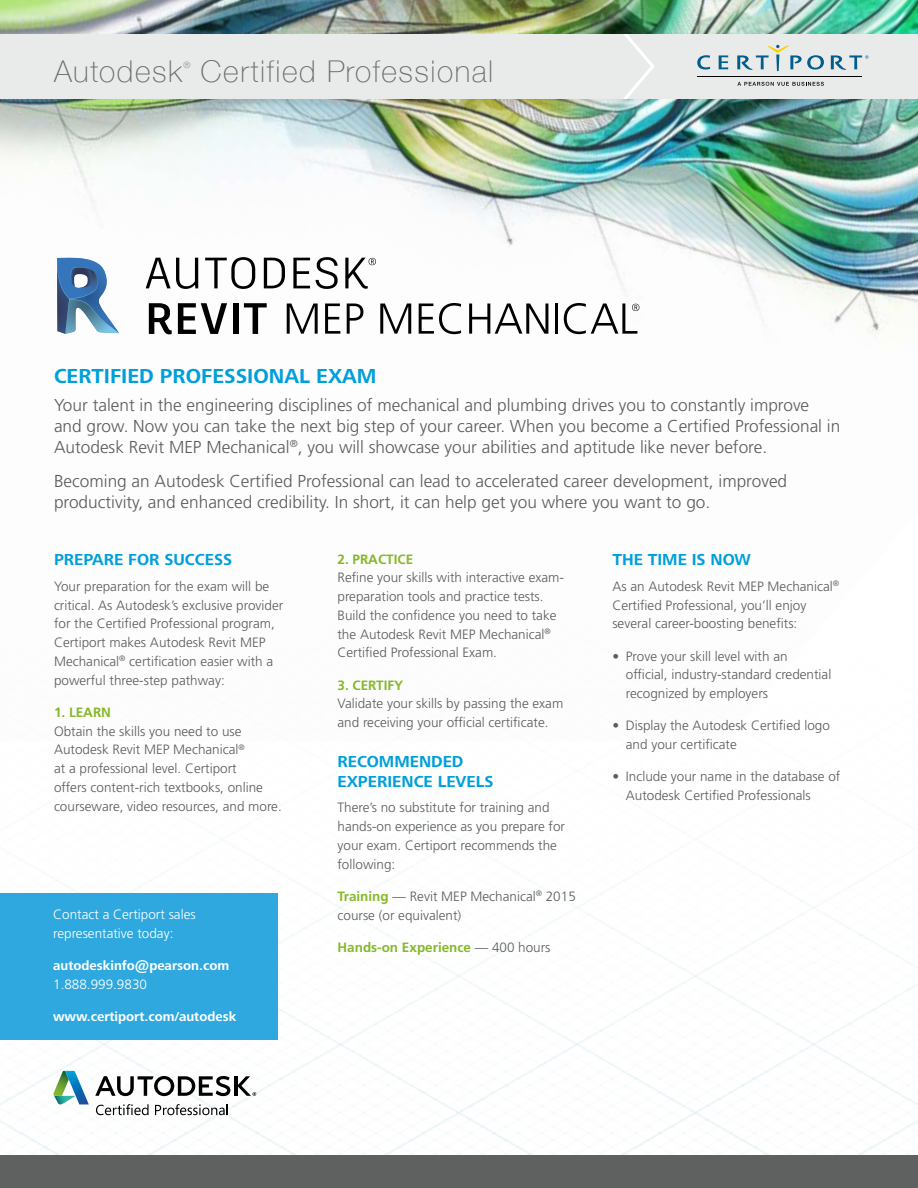
<style>
.page{position:relative;width:918px;height:1188px;background:#fff}
.page>*{position:absolute;margin:0;border:0;box-sizing:border-box;transform-origin:0 0}
.t1{font:100 30px "Helvetica Neue";letter-spacing:.05em;color:#6c6e6d}
.t2{font:700 21px "Frutiger Next LTW1 G";color:#009fdb}
.t3{font:300 17.25px/21px "Frutiger LT Std";color:#5a5c5b}
.t4{font:700 16.5px/19.8px "Frutiger Next LTW1 G";color:#009fdb}
.t5{font:300 13.5px/18.8px "Frutiger LT Std";color:#5a5c5b}
.t6{font:300 13.5px/18.8px "Frutiger LT Std";color:#fff}
.t7{font:700 13.5px "Frutiger LT Std";color:#86b82b}
.t8{font:700 13.5px "Frutiger Next LTW1 G";color:#fff}
.t9{font:100 8.7px "Helvetica Neue";color:#6c6e6d}
.s1{font-weight:700;color:#86b82b}
.s2{font-weight:300;color:#5a5c5b}
</style>
<div class="page">
<img style="left:0;top:0;width:918px;height:338px">
<img style="left:0;top:805px;width:918px;height:351px">
<div style="left:0;top:34px;width:918px;height:65px;background:#e9eaea"></div>
<svg style="left:623px;top:34px;width:32px;height:65px"></svg>
<div style="left:0;top:1156px;width:918px;height:32px;background:#5f6060"></div>
<svg style="left:697px;top:55px;width:13px;height:15px"></svg>
<svg style="left:719px;top:55px;width:9px;height:14px"></svg>
<svg style="left:737px;top:45px;width:87px;height:26px"></svg>
<svg style="left:831px;top:55px;width:37px;height:15px"></svg>
<svg style="left:737px;top:82px;width:87px;height:4px"></svg>
<hr style="left:697px;top:76px;width:165px;height:1px;background:#000">
<svg style="left:53px;top:1071px;width:36px;height:33px"></svg>
<hr style="left:234px;top:1076px;width:3px;height:20px;background:#000">
<svg style="left:95px;top:1076px;width:135px;height:20px"></svg>
<svg style="left:237px;top:1076px;width:19px;height:20px"></svg>
<svg style="left:96px;top:1104px;width:53px;height:11px"></svg>
<svg style="left:155px;top:1104px;width:73px;height:11px"></svg>
<div style="left:0;top:893px;width:278px;height:147px;background:#2ea8df"></div>
<svg style="left:57px;top:257px;width:62px;height:77px"></svg>
<svg style="left:146px;top:258px;width:52px;height:31px"></svg>
<svg style="left:205px;top:257px;width:50px;height:32px"></svg>
<svg style="left:264px;top:258px;width:21px;height:30px"></svg>
<svg style="left:293px;top:258px;width:17px;height:30px"></svg>
<svg style="left:316px;top:257px;width:22px;height:32px"></svg>
<svg style="left:345px;top:258px;width:31px;height:31px"></svg>
<svg style="left:149px;top:303px;width:23px;height:31px"></svg>
<svg style="left:178px;top:303px;width:49px;height:31px"></svg>
<div style="left:233px;top:303px;width:5px;height:31px;background:#000"></div>
<svg style="left:244px;top:303px;width:23px;height:31px"></svg>
<svg style="left:287px;top:304px;width:31px;height:30px"></svg>
<svg style="left:325px;top:304px;width:15px;height:30px"></svg>
<svg style="left:347px;top:304px;width:16px;height:30px"></svg>
<svg style="left:380px;top:304px;width:31px;height:30px"></svg>
<svg style="left:419px;top:303px;width:42px;height:31px"></svg>
<svg style="left:469px;top:304px;width:79px;height:30px"></svg>
<hr style="left:555px;top:304px;width:3px;height:30px;background:#010101">
<svg style="left:564px;top:303px;width:75px;height:31px"></svg>
<h1 class="t1" style="left:54px;top:49px;width:129px">Autodesk</h1>
<p class="t9" style="left:183px;top:58px;width:8px">®</p>
<h1 class="t1" style="left:201px;top:49px;width:294px">Certified Professional</h1>
<h2 class="t2" style="left:54px;top:364px;width:324px">CERTIFIED PROFESSIONAL EXAM</h2>
<p class="t3" style="left:54px;top:395px;width:788px">Your talent in the engineering disciplines of mechanical and plumbing drives you to constantly improve and grow. Now you can take the next big step of your career. When you become a Certified Professional in<br>Autodesk Revit MEP Mechanical<sup>®</sup>, you will showcase your abilities and aptitude like never before.</p>
<p class="t3" style="left:54px;top:471px;width:735px">Becoming an Autodesk Certified Professional can lead to accelerated career development, improved productivity, and enhanced credibility. In short, it can help get you where you want to go.</p>
<p class="t4" style="left:54px;top:551px;width:180px">PREPARE FOR SUCCESS</p>
<p class="t5" style="left:54px;top:577px;width:231px">Your preparation for the exam will be critical. As Autodesk’s exclusive provider for the Certified Professional program, Certiport makes Autodesk Revit MEP Mechanical<sup>®</sup> certification easier with a powerful three-step pathway:</p>
<p class="t7" style="left:54px;top:704px;width:59px">1. LEARN</p>
<p class="t5" style="left:54px;top:722px;width:229px">Obtain the skills you need to use Autodesk Revit MEP Mechanical<sup>®<br></sup>at a professional level. Certiport<br>offers content-rich textbooks, online courseware, video resources, and more.</p>
<p class="t6" style="left:53px;top:905px;width:144px">Contact a Certiport sales representative today:</p>
<p class="t8" style="left:53px;top:958px;width:178px">autodeskinfo@pearson.com</p>
<p class="t6" style="left:53px;top:975px;width:95px">1.888.999.9830</p>
<p class="t8" style="left:53px;top:1009px;width:185px">www.certiport.com/autodesk</p>
<p class="t7" style="left:338px;top:551px;width:77px">2. PRACTICE</p>
<p class="t5" style="left:338px;top:569px;width:228px">Refine your skills with interactive exam&shy;preparation tools and practice tests.<br>Build the confidence you need to take the Autodesk Revit MEP Mechanical<sup>® </sup>Certified Professional Exam.</p>
<p class="t7" style="left:338px;top:677px;width:67px">3. CERTIFY</p>
<p class="t5" style="left:338px;top:695px;width:227px">Validate your skills by passing the exam and receiving your official certificate.</p>
<p class="t4" style="left:338px;top:752px;width:157px">RECOMMENDED<br>EXPERIENCE LEVELS</p>
<p class="t5" style="left:338px;top:799px;width:229px">There’s no substitute for training and hands-on experience as you prepare for your exam. Certiport recommends the following:</p>
<p class="t5" style="left:338px;top:887px;width:240px"><span class="s1">Training</span> — Revit MEP Mechanical<sup>®</sup> 2015 course (or equivalent)</p>
<p class="t7" style="left:338px;top:939px;width:215px">Hands-on Experience <span class="s2">— 400 hours</span></p>
<p class="t4" style="left:612px;top:551px;width:140px">THE TIME IS NOW</p>
<p class="t5" style="left:612px;top:577px;width:228px">As an Autodesk Revit MEP Mechanical<sup>®<br></sup>Certified Professional, you’ll enjoy several career-boosting benefits:</p>
<p class="t5" style="left:626px;top:647px;width:207px;text-indent:-14px">• Prove your skill level with an official, industry-standard credential recognized by employers</p>
<p class="t5" style="left:626px;top:717px;width:206px;text-indent:-14px">• Display the Autodesk Certified logo and your certificate</p>
<p class="t5" style="left:626px;top:768px;width:216px;text-indent:-14px">• Include your name in the database of<br>Autodesk Certified Professionals</p>
</div>
